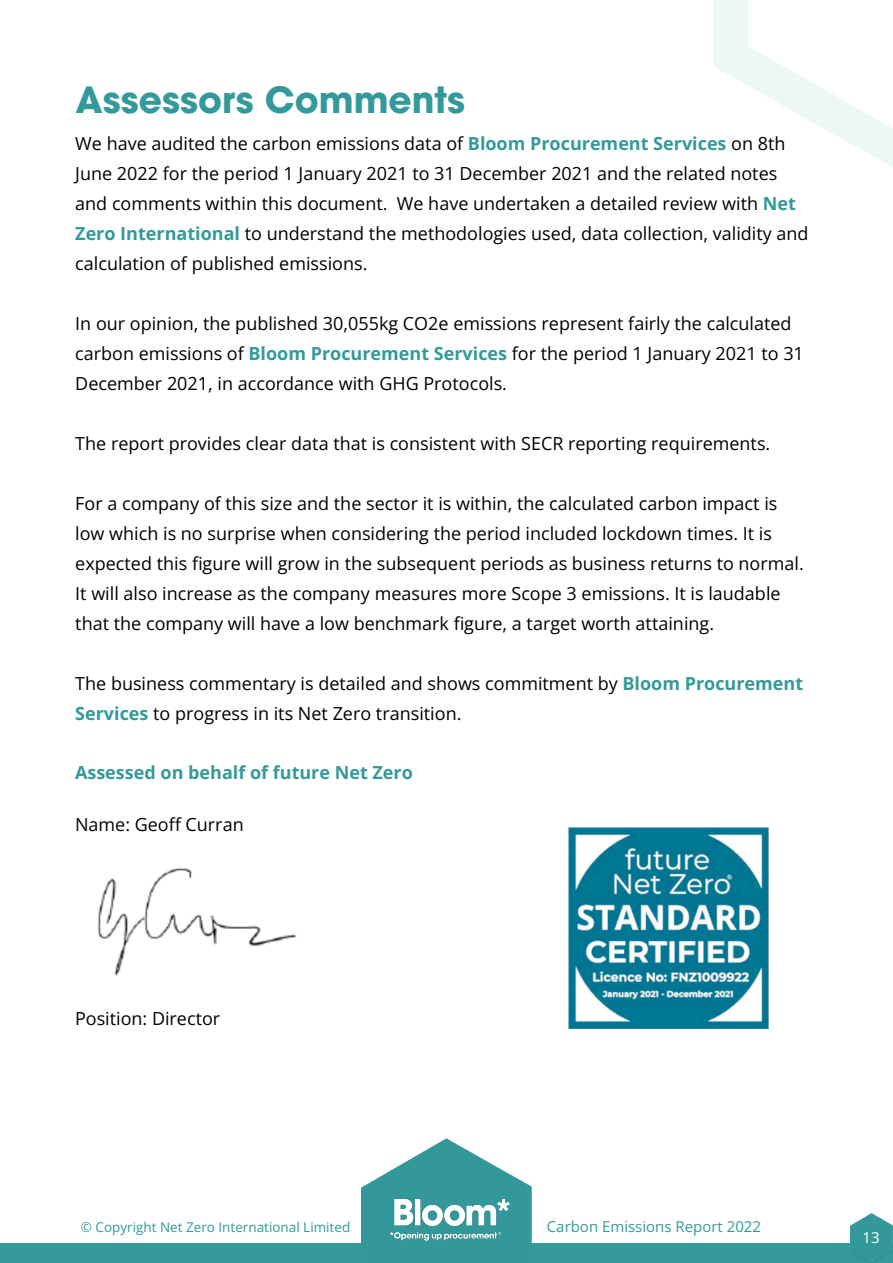
<style>
.page{position:relative;width:893px;height:1263px;background:#fff}
.page>*{position:absolute;margin:0;border:0;box-sizing:border-box;transform-origin:0 0}
.t1{font:700 36px "ITC Avant Garde Pro";color:#34999a}
.t2{font:18px/30px "Open Sans";color:#000}
.t3{font:700 18px "Open Sans";color:#34999a}
.t4{font:15px "Open Sans";color:#34999a}
.t5{font:15px "Open Sans";color:#fff}
.t6{font:13.5px "Open Sans";color:#34999a}
.s1{font-weight:700;color:#34999a}
</style>
<div class="page">
<div style="left:0;top:1243px;width:893px;height:20px;background:#34999a"></div>
<img style="left:361px;top:1138px;width:171px;height:105px">
<img style="left:388px;top:1194px;width:126px;height:49px">
<img style="left:97px;top:868px;width:200px;height:108px">
<img style="left:568px;top:828px;width:201px;height:200px">
<img style="left:850px;top:1213px;width:43px;height:50px">
<p class="t1" style="left:76px;top:75px;width:391px">Assessors Comments</p>
<p class="t2" style="left:75px;top:128px;width:735px">We have audited the carbon emissions data of <span class="s1">Bloom Procurement Services</span> on 8th June 2022 for the period 1 January 2021 to 31 December 2021 and the related notes and comments within this document. We have undertaken a detailed review with <span class="s1">Net Zero International</span> to understand the methodologies used, data collection, validity and calculation of published emissions.</p>
<p class="t2" style="left:75px;top:308px;width:730px">In our opinion, the published 30,055kg CO2e emissions represent fairly the calculated carbon emissions of <span class="s1">Bloom Procurement Services</span> for the period 1 January 2021 to 31<br>December 2021, in accordance with GHG Protocols.</p>
<p class="t2" style="left:75px;top:428px;width:697px">The report provides clear data that is consistent with SECR reporting requirements.</p>
<p class="t2" style="left:75px;top:488px;width:730px">For a company of this size and the sector it is within, the calculated carbon impact is low which is no surprise when considering the period included lockdown times. It is expected this figure will grow in the subsequent periods as business returns to normal.<br>It will also increase as the company measures more Scope 3 emissions. It is laudable that the company will have a low benchmark figure, a target worth attaining.</p>
<p class="t2" style="left:75px;top:668px;width:729px">The business commentary is detailed and shows commitment by <span class="s1">Bloom Procurement<br>Services</span> to progress in its Net Zero transition.</p>
<p class="t3" style="left:75px;top:760px;width:339px">Assessed on behalf of future Net Zero</p>
<p class="t2" style="left:75px;top:808px;width:170px">Name: Geoff Curran</p>
<p class="t2" style="left:75px;top:1003px;width:147px">Position: Director</p>
<p class="t6" style="left:81px;top:1218px;width:271px">© Copyright Net Zero International Limited</p>
<p class="t4" style="left:547px;top:1216px;width:216px">Carbon Emissions Report 2022</p>
<p class="t5" style="left:862px;top:1227px;width:19px">13</p>
</div>
